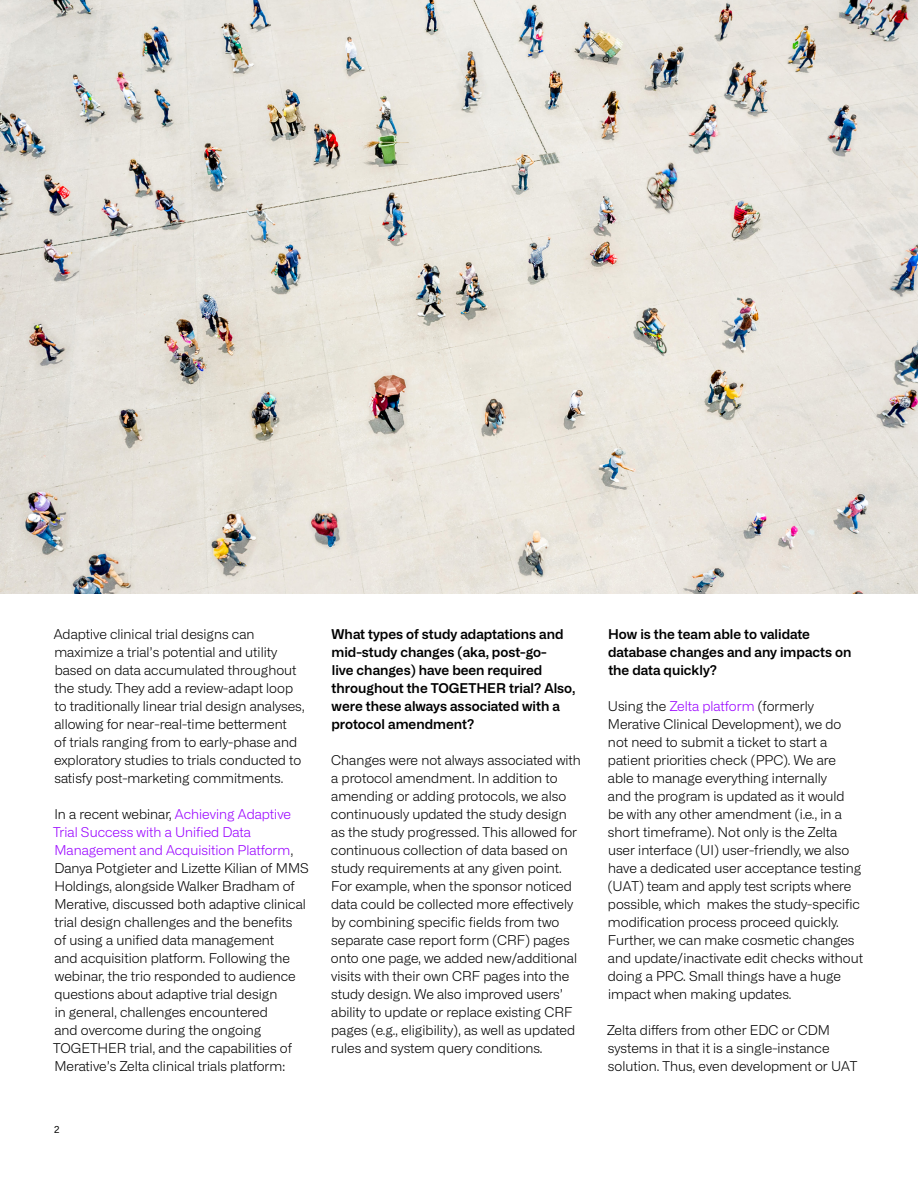
<style>
.page{position:relative;width:918px;height:1188px;background:#fff}
.page>*{position:absolute;margin:0;border:0;box-sizing:border-box;transform-origin:0 0}
.t1{font:300 13.5px/18px "Alliance No.1";color:#000}
.t2{font:600 13.5px/18px "Alliance No.1";color:#000}
.t3{font:9.75px "Alliance No.1";color:#000}
.s1{color:#90f}
</style>
<div class="page">
<img style="left:0;top:0;width:918px;height:594px">
<p class="t1" style="left:54px;top:625px;width:252px">Adaptive clinical trial designs can maximize a trial’s potential and utility based on data accumulated throughout the study. They add a review-adapt loop to traditionally linear trial design analyses, allowing for near-real-time betterment<br>of trials ranging from to early-phase and exploratory studies to trials conducted to satisfy post-marketing commitments.</p>
<p class="t1" style="left:53px;top:805px;width:257px">In a recent webinar, <span class="s1">Achieving Adaptive Trial Success with a Unified Data Management and Acquisition Platform</span>, Danya Potgieter and Lizette Kilian of MMS Holdings, alongside Walker Bradham of Merative, discussed both adaptive clinical trial design challenges and the benefits<br>of using a unified data management<br>and acquisition platform. Following the webinar, the trio responded to audience questions about adaptive trial design<br>in general, challenges encountered<br>and overcome during the ongoing TOGETHER trial, and the capabilities of Merative’s Zelta clinical trials platform:</p>
<p class="t3" style="left:54px;top:1123px;width:7px">2</p>
<p class="t2" style="left:331px;top:625px;width:246px">What types of study adaptations and mid-study changes (aka, post-go-<br>live changes) have been required throughout the TOGETHER trial? Also, were these always associated with a protocol amendment?</p>
<p class="t1" style="left:331px;top:751px;width:252px">Changes were not always associated with a protocol amendment. In addition to amending or adding protocols, we also continuously updated the study design as the study progressed. This allowed for continuous collection of data based on study requirements at any given point.<br>For example, when the sponsor noticed data could be collected more effectively by combining specific fields from two separate case report form (CRF) pages onto one page, we added new/additional visits with their own CRF pages into the study design. We also improved users’ ability to update or replace existing CRF pages (e.g., eligibility), as well as updated rules and system query conditions.</p>
<p class="t2" style="left:608px;top:625px;width:245px">How is the team able to validate database changes and any impacts on the data quickly?</p>
<p class="t1" style="left:608px;top:697px;width:257px">Using the <span class="s1">Zelta platform</span> (formerly Merative Clinical Development), we do not need to submit a ticket to start a patient priorities check (PPC). We are able to manage everything internally<br>and the program is updated as it would be with any other amendment (i.e., in a short timeframe). Not only is the Zelta user interface (UI) user-friendly, we also have a dedicated user acceptance testing (UAT) team and apply test scripts where possible, which makes the study-specific modification process proceed quickly.<br>Further, we can make cosmetic changes and update/inactivate edit checks without doing a PPC. Small things have a huge impact when making updates.</p>
<p class="t1" style="left:607px;top:1021px;width:252px">Zelta differs from other EDC or CDM systems in that it is a single-instance solution. Thus, even development or UAT</p>
</div>
